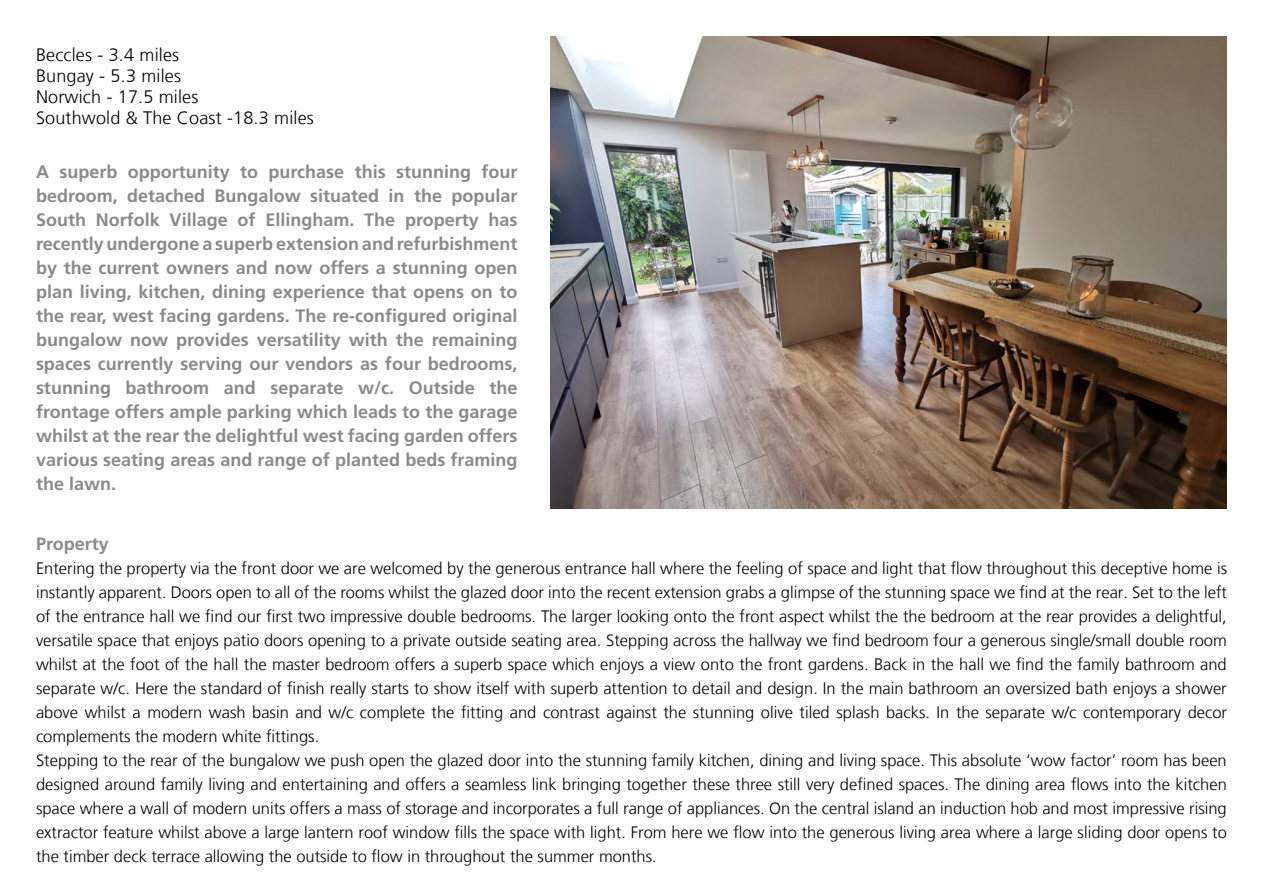
<style>
.page{position:relative;width:1263px;height:893px;background:#fff}
.page>*{position:absolute;margin:0;border:0;box-sizing:border-box;transform-origin:0 0}
.t1{font:700 18px/24px "Frutiger LT Std";color:#8a8a8a;text-align:justify}
.t2{font:300 18px/21px "Frutiger LT";letter-spacing:.01em;color:#000}
.t3{font:300 16.5px/24px "Frutiger LT";color:#000}
</style>
<div class="page">
<img style="left:550px;top:36px;width:677px;height:472px">
<p class="t2" style="left:36px;top:45px;width:279px">Beccles - 3.4 miles<br>Bungay - 5.3 miles<br>Norwich - 17.5 miles<br>Southwold &amp; The Coast -18.3 miles</p>
<p class="t1" style="left:36px;top:160px;width:483px">A superb opportunity to purchase this stunning four bedroom, detached Bungalow situated in the popular South Norfolk Village of Ellingham. The property has recently undergone a superb extension and refurbishment by the current owners and now offers a stunning open plan living, kitchen, dining experience that opens on to the rear, west facing gardens. The re-configured original bungalow now provides versatility with the remaining spaces currently serving our vendors as four bedrooms, stunning bathroom and separate w/c. Outside the frontage offers ample parking which leads to the garage whilst at the rear the delightful west facing garden offers various seating areas and range of planted beds framing the lawn.</p>
<p class="t1" style="left:36px;top:532px;width:74px">Property</p>
<p class="t3" style="left:36px;top:557px;width:1192px">Entering the property via the front door we are welcomed by the generous entrance hall where the feeling of space and light that flow throughout this deceptive home is instantly apparent. Doors open to all of the rooms whilst the glazed door into the recent extension grabs a glimpse of the stunning space we find at the rear. Set to the left of the entrance hall we find our first two impressive double bedrooms. The larger looking onto the front aspect whilst the the bedroom at the rear provides a delightful, versatile space that enjoys patio doors opening to a private outside seating area. Stepping across the hallway we find bedroom four a generous single/small double room whilst at the foot of the hall the master bedroom offers a superb space which enjoys a view onto the front gardens. Back in the hall we find the family bathroom and separate w/c. Here the standard of finish really starts to show itself with superb attention to detail and design. In the main bathroom an oversized bath enjoys a shower above whilst a modern wash basin and w/c complete the fitting and contrast against the stunning olive tiled splash backs. In the separate w/c contemporary decor complements the modern white fittings.<br>Stepping to the rear of the bungalow we push open the glazed door into the stunning family kitchen, dining and living space. This absolute ‘wow factor’ room has been designed around family living and entertaining and offers a seamless link bringing together these three still very defined spaces. The dining area flows into the kitchen space where a wall of modern units offers a mass of storage and incorporates a full range of appliances. On the central island an induction hob and most impressive rising extractor feature whilst above a large lantern roof window fills the space with light. From here we flow into the generous living area where a large sliding door opens to the timber deck terrace allowing the outside to flow in throughout the summer months.</p>
</div>
